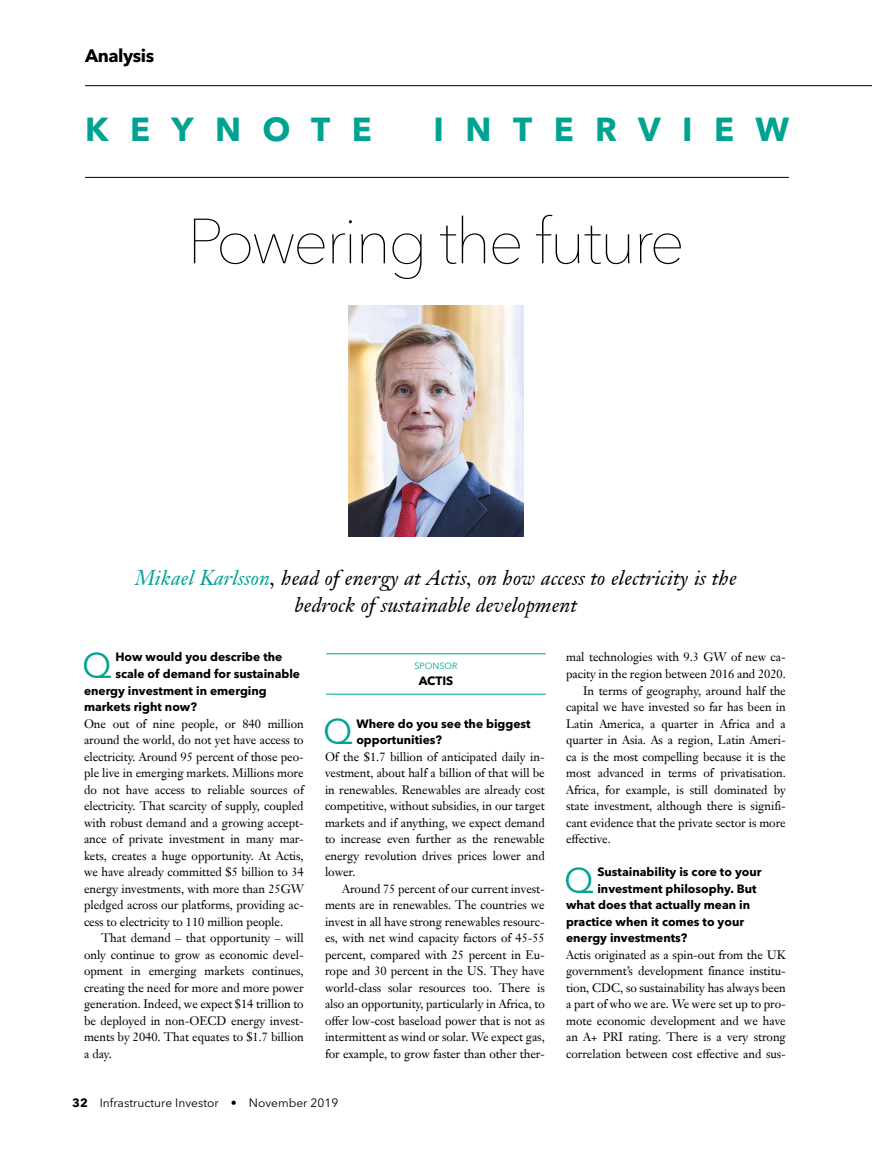
<style>
.page{position:relative;width:872px;height:1149px;background:#fff}
.page>*{position:absolute;margin:0;border:0;box-sizing:border-box;transform-origin:0 0}
.t1{font:200 63px "Avenir Next LT Pro";letter-spacing:-.04em;color:#000}
.t2{font:35.25px "Avenir Next LT Pro";color:#00a291}
.t3{font:700 33px "Avenir Next LT Pro";letter-spacing:.65em;color:#00a291}
.t4{font:italic 21px/27px "Janson Text LT Pro";letter-spacing:.005em;color:#000;text-align:center}
.t5{font:700 18px "Avenir Next LT Pro";letter-spacing:-.025em;color:#000}
.t6{font:12px/16.5px "Janson Text LT Pro";letter-spacing:-.005em;color:#000;text-align:justify}
.t7{font:700 12px/16.5px "Avenir Next LT Pro";color:#000}
.t8{font:12px "Avenir Next LT Pro";color:#000}
.t9{font:9px "Avenir Next LT Pro";color:#00a291}
.s1{color:#00a291}
.s2{font-weight:700}
</style>
<div class="page">
<hr style="left:85px;top:85px;width:787px;height:1px;background:#000">
<hr style="left:85px;top:177px;width:704px;height:1px;background:#000">
<hr style="left:326px;top:653px;width:220px;height:1px;background:#00a291">
<hr style="left:326px;top:693px;width:220px;height:1px;background:#00a291">
<img style="left:348px;top:305px;width:176px;height:231px">
<h3 class="t5" style="left:85px;top:45px;width:71px">Analysis</h3>
<h3 class="t3" style="left:85px;top:110px;width:288px">KEYNOTE</h3>
<h3 class="t3" style="left:433px;top:110px;width:357px">INTERVIEW</h3>
<h1 class="t1" style="left:187px;top:204px;width:499px">Powering the future</h1>
<h3 class="t4" style="left:135px;top:563px;width:603px"><span class="s1">Mikael Karlsson</span>, head of energy at Actis, on how access to electricity is the bedrock of sustainable development</h3>
<h2 class="t2" style="left:82px;top:644px;width:31px">Q</h2>
<p class="t7" style="left:115px;top:648px;width:168px">How would you describe the</p>
<p class="t7" style="left:115px;top:665px;width:186px">scale of demand for sustainable</p>
<p class="t7" style="left:84px;top:681px;width:184px">energy investment in emerging</p>
<p class="t7" style="left:84px;top:698px;width:114px">markets right now?</p>
<p class="t6" style="left:84px;top:715px;width:221px">One out of nine people, or 840 million around the world, do not yet have access to electricity. Around 95 percent of those peo&shy;ple live in emerging markets. Millions more do not have access to reliable sources of electricity. That scarcity of supply, coupled with robust demand and a growing accept&shy;ance of private investment in many mar&shy;kets, creates a huge opportunity. At Actis, we have already committed $5 billion to 34 energy investments, with more than 25GW pledged across our platforms, providing ac&shy;cess to electricity to 110 million people.</p>
<p class="t6" style="left:84px;top:929px;width:221px;text-indent:17px">That demand – that opportunity – will only continue to grow as economic devel&shy;opment in emerging markets continues, creating the need for more and more power generation. Indeed, we expect $14 trillion to be deployed in non-OECD energy invest&shy;ments by 2040. That equates to $1.7 billion a day.</p>
<p class="t9" style="left:414px;top:660px;width:44px">SPONSOR</p>
<p class="t7" style="left:419px;top:672px;width:36px">ACTIS</p>
<h2 class="t2" style="left:323px;top:710px;width:31px">Q</h2>
<p class="t7" style="left:356px;top:714px;width:176px">Where do you see the biggest opportunities?</p>
<p class="t6" style="left:325px;top:748px;width:221px">Of the $1.7 billion of anticipated daily in&shy;vestment, about half a billion of that will be in renewables. Renewables are already cost competitive, without subsidies, in our target markets and if anything, we expect demand to increase even further as the renewable energy revolution drives prices lower and lower.</p>
<p class="t6" style="left:325px;top:880px;width:221px;text-indent:17px">Around 75 percent of our current invest&shy;ments are in renewables. The countries we invest in all have strong renewables resourc&shy;es, with net wind capacity factors of 45-55 percent, compared with 25 percent in Eu&shy;rope and 30 percent in the US. They have world-class solar resources too. There is also an opportunity, particularly in Africa, to offer low-cost baseload power that is not as intermittent as wind or solar. We expect gas, for example, to grow faster than other ther-</p>
<p class="t8" style="left:72px;top:1095px;width:267px"><span class="s2">32</span> Infrastructure Investor • November 2019</p>
<p class="t6" style="left:566px;top:649px;width:221px">mal technologies with 9.3 GW of new ca-</p>
<p class="t6" style="left:566px;top:665px;width:221px">pacity in the region between 2016 and 2020.</p>
<p class="t6" style="left:583px;top:682px;width:204px">In terms of geography, around half the</p>
<p class="t6" style="left:566px;top:698px;width:221px">capital we have invested so far has been in</p>
<p class="t6" style="left:566px;top:715px;width:221px">Latin America, a quarter in Africa and a</p>
<p class="t6" style="left:566px;top:731px;width:221px">quarter in Asia. As a region, Latin Ameri-</p>
<p class="t6" style="left:566px;top:748px;width:221px">ca is the most compelling because it is the</p>
<p class="t6" style="left:566px;top:764px;width:221px">most advanced in terms of privatisation.</p>
<p class="t6" style="left:566px;top:781px;width:221px">Africa, for example, is still dominated by</p>
<p class="t6" style="left:566px;top:797px;width:221px">state investment, although there is signifi-</p>
<p class="t6" style="left:566px;top:814px;width:221px">cant evidence that the private sector is more</p>
<p class="t6" style="left:566px;top:830px;width:46px">effective.</p>
<h2 class="t2" style="left:564px;top:859px;width:31px">Q</h2>
<p class="t7" style="left:597px;top:863px;width:166px">Sustainability is core to your</p>
<p class="t7" style="left:597px;top:879px;width:161px">investment philosophy. But</p>
<p class="t7" style="left:566px;top:896px;width:185px">what does that actually mean in</p>
<p class="t7" style="left:566px;top:912px;width:179px">practice when it comes to your</p>
<p class="t7" style="left:566px;top:929px;width:123px">energy investments?</p>
<p class="t6" style="left:566px;top:946px;width:221px">Actis originated as a spin-out from the UK government’s development finance institu&shy;tion, CDC, so sustainability has always been a part of who we are. We were set up to pro&shy;mote economic development and we have an A+ PRI rating. There is a very strong correlation between cost effective and sus-</p>
</div>
